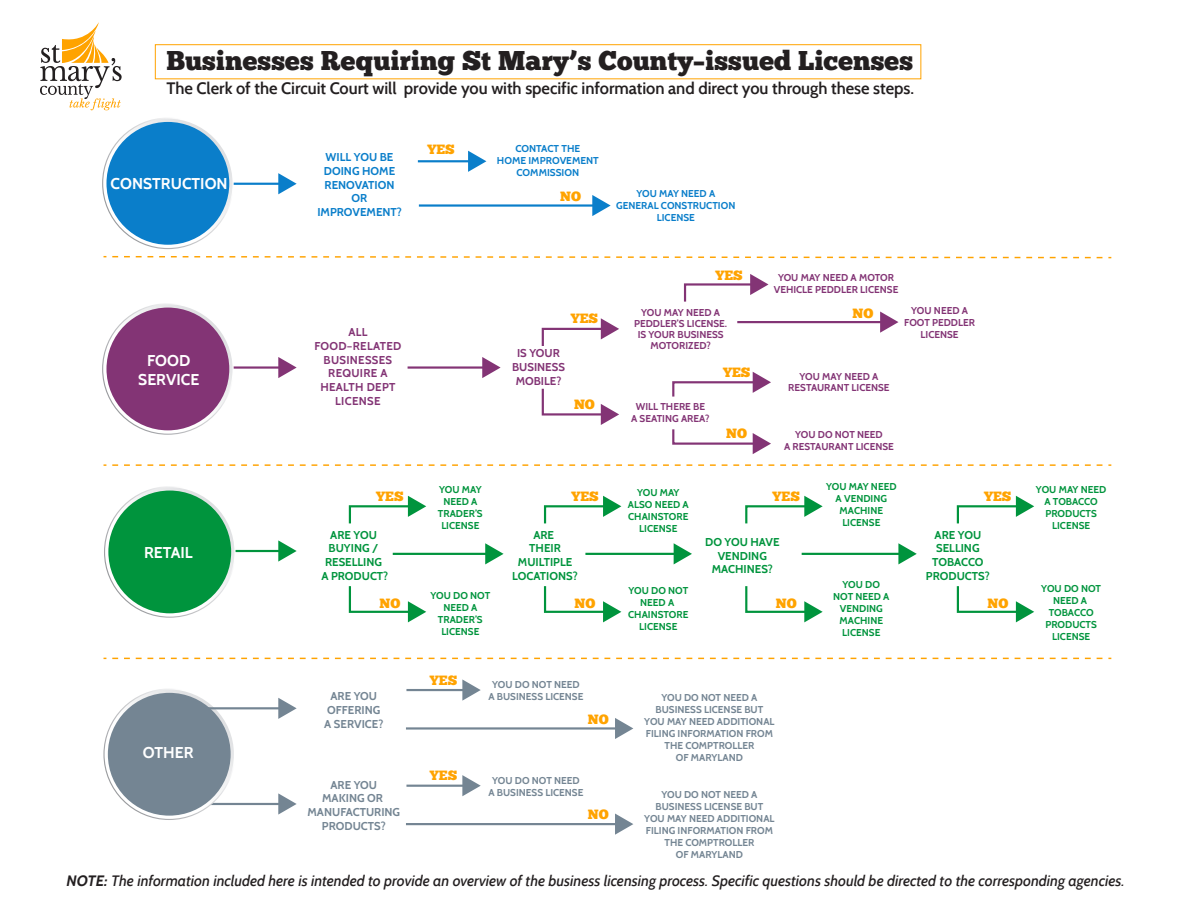
<style>
.page{position:relative;width:1188px;height:918px;background:#fff}
.page>*{position:absolute;margin:0;border:0;box-sizing:border-box;transform-origin:0 0}
.t1{font:27px "Chunk Five Ex";letter-spacing:.005em;color:#231f20}
.t2{font:600 16.5px "Cabin";letter-spacing:-.005em;color:#231f20}
.t3{font:700 15.75px/18.8px "Cabin";color:#fff;text-align:center}
.t4{font:italic 500 15px "Cabin";color:#231f20}
.t5{font:13.5px "Chunk Five Ex";color:#ffa300}
.t6{font:700 11.4px/13.6px "Cabin";color:#00943d;text-align:center}
.t7{font:700 11.4px/13.6px "Cabin";color:#748593;text-align:center}
.t8{font:700 11.4px/13.6px "Cabin";letter-spacing:.025em;color:#833475;text-align:center}
.t9{font:700 11.4px/13.6px "Cabin";color:#0a7eca;text-align:center}
.t10{font:700 11.4px/13.6px "Cabin";color:#833475;text-align:center}
.t11{font:700 10.05px/12px "Cabin";color:#00943d;text-align:center}
.t12{font:700 10.05px/12px "Cabin";color:#748593;text-align:center}
.t13{font:700 10.05px/12px "Cabin";color:#833475;text-align:center}
.t14{font:700 10.05px/12px "Cabin";color:#0a7eca;text-align:center}
.s1{font-weight:700}
</style>
<div class="page">
<hr style="left:189px;top:803px;width:92px;height:2px;background:#748593">
<svg style="left:278px;top:793px;width:19px;height:22px"></svg>
<hr style="left:189px;top:550px;width:92px;height:2px;background:#00943d">
<svg style="left:278px;top:540px;width:19px;height:22px"></svg>
<hr style="left:802px;top:553px;width:100px;height:2px;background:#00943d">
<svg style="left:898px;top:543px;width:19px;height:21px"></svg>
<hr style="left:393px;top:553px;width:95px;height:2px;background:#00943d">
<svg style="left:485px;top:543px;width:19px;height:21px"></svg>
<hr style="left:585px;top:553px;width:92px;height:2px;background:#00943d">
<svg style="left:674px;top:543px;width:18px;height:21px"></svg>
<hr style="left:737px;top:321px;width:146px;height:2px;background:#833475">
<svg style="left:880px;top:312px;width:18px;height:21px"></svg>
<hr style="left:418px;top:160px;width:53px;height:2px;background:#0a7eca">
<svg style="left:468px;top:151px;width:18px;height:21px"></svg>
<hr style="left:419px;top:204px;width:176px;height:3px;background:#0a7eca">
<svg style="left:592px;top:195px;width:19px;height:21px"></svg>
<hr style="left:189px;top:183px;width:92px;height:2px;background:#0a7eca">
<svg style="left:278px;top:173px;width:19px;height:21px"></svg>
<hr style="left:189px;top:366px;width:92px;height:3px;background:#833475">
<svg style="left:278px;top:357px;width:19px;height:21px"></svg>
<hr style="left:408px;top:366px;width:77px;height:3px;background:#833475">
<svg style="left:482px;top:357px;width:19px;height:21px"></svg>
<svg style="left:102px;top:303px;width:132px;height:132px"></svg>
<svg style="left:103px;top:304px;width:130px;height:130px"></svg>
<div style="left:106px;top:308px;width:123px;height:122px;background:#833475;border-radius:50%"></div>
<svg style="left:102px;top:118px;width:132px;height:131px"></svg>
<svg style="left:103px;top:119px;width:130px;height:129px"></svg>
<div style="left:106px;top:122px;width:123px;height:123px;background:#0a7eca;border-radius:50%"></div>
<svg style="left:104px;top:486px;width:132px;height:132px"></svg>
<svg style="left:105px;top:487px;width:129px;height:130px"></svg>
<div style="left:108px;top:491px;width:123px;height:122px;background:#00943d;border-radius:50%"></div>
<svg style="left:103px;top:688px;width:132px;height:132px"></svg>
<svg style="left:105px;top:690px;width:129px;height:129px"></svg>
<div style="left:108px;top:693px;width:123px;height:123px;background:#748593;border-radius:50%"></div>
<hr style="left:406px;top:785px;width:59px;height:2px;background:#748593">
<svg style="left:462px;top:775px;width:19px;height:21px"></svg>
<hr style="left:406px;top:823px;width:212px;height:2px;background:#748593">
<svg style="left:615px;top:814px;width:18px;height:21px"></svg>
<hr style="left:189px;top:707px;width:92px;height:2px;background:#748593">
<svg style="left:278px;top:698px;width:19px;height:21px"></svg>
<hr style="left:406px;top:689px;width:59px;height:2px;background:#748593">
<svg style="left:462px;top:679px;width:19px;height:22px"></svg>
<hr style="left:406px;top:727px;width:212px;height:3px;background:#748593">
<svg style="left:615px;top:718px;width:18px;height:21px"></svg>
<svg style="left:541px;top:318px;width:78px;height:28px"></svg>
<svg style="left:541px;top:388px;width:78px;height:37px"></svg>
<svg style="left:672px;top:372px;width:99px;height:25px"></svg>
<svg style="left:672px;top:429px;width:99px;height:25px"></svg>
<svg style="left:683px;top:274px;width:86px;height:28px"></svg>
<svg style="left:745px;top:496px;width:78px;height:28px"></svg>
<svg style="left:745px;top:586px;width:78px;height:36px"></svg>
<svg style="left:956px;top:496px;width:78px;height:28px"></svg>
<svg style="left:956px;top:586px;width:78px;height:36px"></svg>
<svg style="left:543px;top:496px;width:78px;height:28px"></svg>
<svg style="left:543px;top:586px;width:78px;height:36px"></svg>
<svg style="left:348px;top:496px;width:78px;height:28px"></svg>
<svg style="left:348px;top:586px;width:78px;height:36px"></svg>
<svg style="left:112px;top:464px;width:999px;height:2px"></svg>
<svg style="left:104px;top:255px;width:1007px;height:4px"></svg>
<svg style="left:112px;top:658px;width:999px;height:1px"></svg>
<svg style="left:40px;top:22px;width:82px;height:88px"></svg>
<div style="left:155px;top:44px;width:766px;height:35px;border:1px solid #ffa300"></div>
<p class="t1" style="left:166px;top:40px;width:748px">Businesses Requiring St Mary’s County–issued Licenses</p>
<p class="t2" style="left:166px;top:78px;width:749px">The Clerk of the Circuit Court will provide you with specific information and direct you through these steps.</p>
<p class="t3" style="left:111px;top:174px;width:119px">CONSTRUCTION</p>
<p class="t3" style="left:138px;top:351px;width:62px">FOOD<br>SERVICE</p>
<p class="t3" style="left:144px;top:543px;width:50px">RETAIL</p>
<p class="t3" style="left:143px;top:743px;width:52px">OTHER</p>
<p class="t9" style="left:317px;top:150px;width:86px">WILL YOU BE<br>DOING HOME<br>RENOVATION<br>OR<br>IMPROVEMENT?</p>
<p class="t8" style="left:314px;top:325px;width:89px">ALL<br>FOOD–RELATED<br>BUSINESSES<br>REQUIRE A<br>HEALTH DEPT<br>LICENSE</p>
<p class="t5" style="left:376px;top:486px;width:29px">YES</p>
<p class="t6" style="left:321px;top:528px;width:68px">ARE YOU<br>BUYING /<br>RESELLING<br>A PRODUCT?</p>
<p class="t5" style="left:379px;top:593px;width:22px">NO</p>
<p class="t7" style="left:324px;top:689px;width:61px">ARE YOU<br>OFFERING<br>A SERVICE?</p>
<p class="t7" style="left:307px;top:778px;width:94px">ARE YOU<br>MAKING OR<br>MANUFACTURING<br>PRODUCTS?</p>
<p class="t5" style="left:427px;top:139px;width:29px">YES</p>
<p class="t14" style="left:497px;top:142px;width:103px">CONTACT THE<br>HOME IMPROVEMENT<br>COMMISSION</p>
<p class="t5" style="left:560px;top:186px;width:22px">NO</p>
<p class="t14" style="left:616px;top:188px;width:121px">YOU MAY NEED A<br>GENERAL CONSTRUCTION<br>LICENSE</p>
<p class="t5" style="left:571px;top:308px;width:29px">YES</p>
<p class="t10" style="left:512px;top:346px;width:54px">IS YOUR<br>BUSINESS<br>MOBILE?</p>
<p class="t5" style="left:574px;top:395px;width:22px">NO</p>
<p class="t5" style="left:715px;top:265px;width:29px">YES</p>
<p class="t13" style="left:634px;top:307px;width:95px;line-height:10.9px">YOU MAY NEED A<br>PEDDLER’S LICENSE.<br>IS YOUR BUSINESS<br>MOTORIZED?</p>
<p class="t13" style="left:631px;top:401px;width:80px">WILL THERE BE<br>A SEATING AREA?</p>
<p class="t5" style="left:723px;top:362px;width:29px">YES</p>
<p class="t5" style="left:726px;top:424px;width:22px">NO</p>
<p class="t13" style="left:774px;top:272px;width:126px">YOU MAY NEED A MOTOR<br>VEHICLE PEDDLER LICENSE</p>
<p class="t5" style="left:853px;top:303px;width:22px">NO</p>
<p class="t13" style="left:904px;top:305px;width:72px">YOU NEED A<br>FOOT PEDDLER<br>LICENSE</p>
<p class="t13" style="left:788px;top:371px;width:103px;line-height:10.9px">YOU MAY NEED A<br>RESTAURANT LICENSE</p>
<p class="t13" style="left:784px;top:429px;width:111px">YOU DO NOT NEED<br>A RESTAURANT LICENSE</p>
<p class="t11" style="left:826px;top:481px;width:72px">YOU MAY NEED<br>A VENDING<br>MACHINE<br>LICENSE</p>
<p class="t11" style="left:438px;top:484px;width:46px">YOU MAY<br>NEED A<br>TRADER’S<br>LICENSE</p>
<p class="t11" style="left:628px;top:486px;width:62px">YOU MAY<br>ALSO NEED A<br>CHAINSTORE<br>LICENSE</p>
<p class="t5" style="left:571px;top:486px;width:29px">YES</p>
<p class="t5" style="left:984px;top:486px;width:29px">YES</p>
<p class="t5" style="left:773px;top:486px;width:29px">YES</p>
<p class="t6" style="left:926px;top:528px;width:65px">ARE YOU<br>SELLING<br>TOBACCO<br>PRODUCTS?</p>
<p class="t6" style="left:512px;top:528px;width:67px">ARE<br>THEIR<br>MUILTIPLE<br>LOCATIONS?</p>
<p class="t6" style="left:705px;top:535px;width:76px">DO YOU HAVE<br>VENDING<br>MACHINES?</p>
<p class="t11" style="left:833px;top:579px;width:58px">YOU DO<br>NOT NEED A<br>VENDING<br>MACHINE<br>LICENSE</p>
<p class="t11" style="left:628px;top:584px;width:62px">YOU DO NOT<br>NEED A<br>CHAINSTORE<br>LICENSE</p>
<p class="t11" style="left:430px;top:590px;width:61px">YOU DO NOT<br>NEED A<br>TRADER’S<br>LICENSE</p>
<p class="t5" style="left:987px;top:593px;width:22px">NO</p>
<p class="t5" style="left:575px;top:593px;width:22px">NO</p>
<p class="t5" style="left:776px;top:593px;width:22px">NO</p>
<p class="t5" style="left:430px;top:670px;width:29px">YES</p>
<p class="t5" style="left:430px;top:766px;width:29px">YES</p>
<p class="t12" style="left:488px;top:679px;width:97px">YOU DO NOT NEED<br>A BUSINESS LICENSE</p>
<p class="t5" style="left:588px;top:709px;width:22px">NO</p>
<p class="t12" style="left:488px;top:774px;width:97px">YOU DO NOT NEED<br>A BUSINESS LICENSE</p>
<p class="t5" style="left:588px;top:805px;width:22px">NO</p>
<p class="t12" style="left:644px;top:692px;width:132px">YOU DO NOT NEED A<br>BUSINESS LICENSE BUT<br>YOU MAY NEED ADDITIONAL<br>FILING INFORMATION FROM<br>THE COMPTROLLER<br>OF MARYLAND</p>
<p class="t12" style="left:644px;top:789px;width:132px">YOU DO NOT NEED A<br>BUSINESS LICENSE BUT<br>YOU MAY NEED ADDITIONAL<br>FILING INFORMATION FROM<br>THE COMPTROLLER<br>OF MARYLAND</p>
<p class="t11" style="left:1036px;top:483px;width:72px">YOU MAY NEED<br>A TOBACCO<br>PRODUCTS<br>LICENSE</p>
<p class="t11" style="left:1041px;top:583px;width:61px">YOU DO NOT<br>NEED A<br>TOBACCO<br>PRODUCTS<br>LICENSE</p>
<p class="t4" style="left:66px;top:872px;width:1060px"><span class="s1">NOTE:</span> The information included here is intended to provide an overview of the business licensing process. Specific questions should be directed to the corresponding agencies.</p>
</div>
